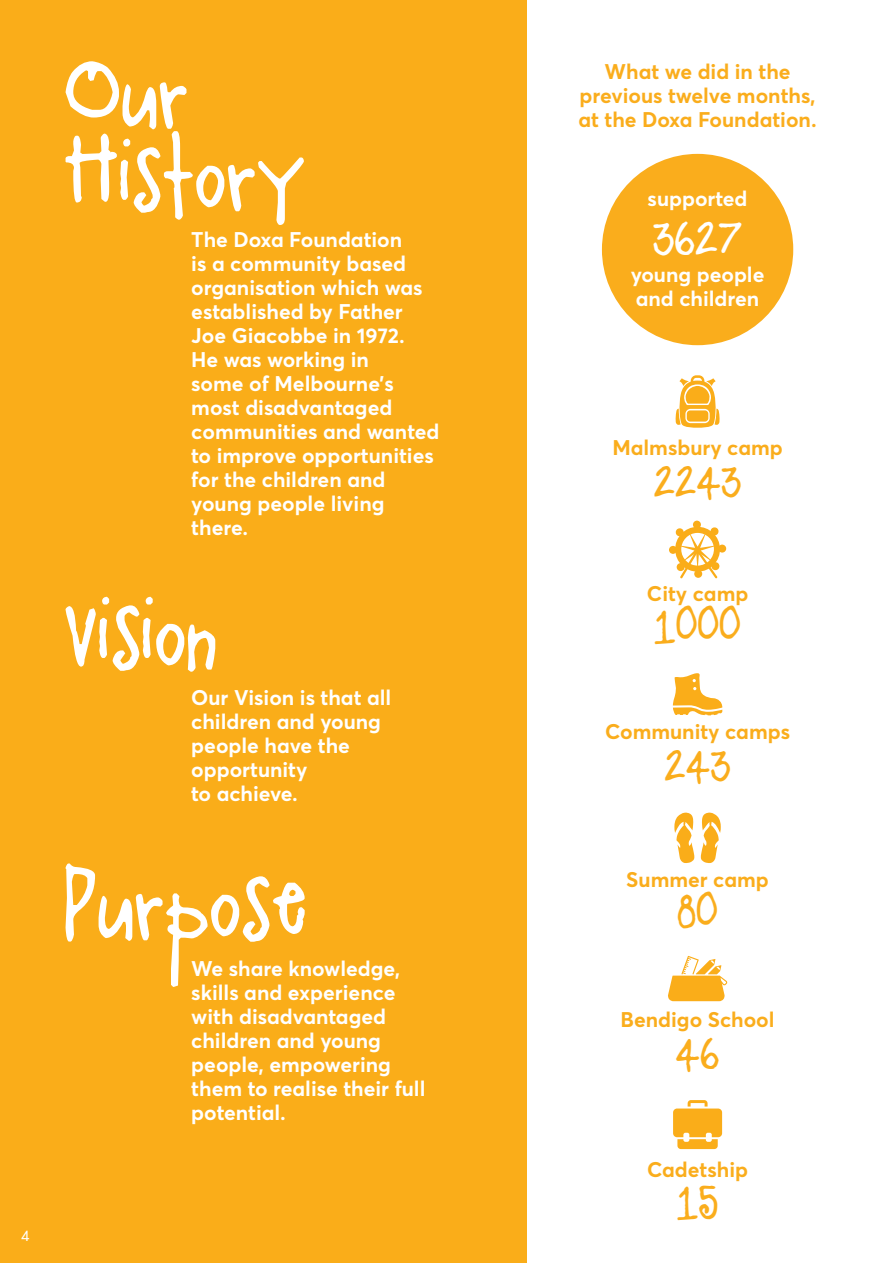
<style>
.page{position:relative;width:893px;height:1263px;background:#fff}
.page>*{position:absolute;margin:0;border:0;box-sizing:border-box;transform-origin:0 0}
.t1{font:90px/82.5px "A Little Pot";color:#fff}
.t2{font:45px "A Little Pot";color:#fff}
.t3{font:42px "A Little Pot";color:#faad1c}
.t4{font:700 21px/24px "Averta Std";color:#fff}
.t5{font:700 21px/24px "Averta Std";color:#faad1c;text-align:center}
.t6{font:15px "Averta Std";color:#fff}
</style>
<div class="page">
<div style="left:0;top:0;width:526px;height:1263px;background:#faad19"></div>
<div style="left:602px;top:154px;width:191px;height:191px;background:#faad1c;border-radius:50%"></div>
<svg style="left:675px;top:375px;width:45px;height:53px"></svg>
<svg style="left:669px;top:521px;width:57px;height:57px"></svg>
<svg style="left:673px;top:673px;width:49px;height:42px"></svg>
<svg style="left:674px;top:812px;width:20px;height:51px"></svg>
<svg style="left:701px;top:812px;width:20px;height:51px"></svg>
<svg style="left:668px;top:956px;width:59px;height:45px"></svg>
<svg style="left:673px;top:1100px;width:49px;height:49px"></svg>
<p class="t1" style="left:64px;top:57px;width:243px">Our<br>History</p>
<p class="t4" style="left:191px;top:227px;width:250px">The Doxa Foundation<br>is a community based organisation which was established by Father<br>Joe Giacobbe in 1972.<br>He was working in<br>some of Melbourne’s most disadvantaged communities and wanted to improve opportunities for the children and young people living there.</p>
<p class="t1" style="left:64px;top:598px;width:155px">Vision</p>
<p class="t4" style="left:191px;top:685px;width:202px">Our Vision is that all children and young people have the opportunity<br>to achieve.</p>
<p class="t1" style="left:64px;top:868px;width:244px">Purpose</p>
<p class="t4" style="left:191px;top:956px;width:236px">We share knowledge, skills and experience with disadvantaged children and young people, empowering them to realise their full potential.</p>
<p class="t6" style="left:21px;top:1226px;width:10px">4</p>
<p class="t5" style="left:578px;top:59px;width:240px">What we did in the previous twelve months, at the Doxa Foundation.</p>
<p class="t4" style="left:648px;top:186px;width:101px">supported</p>
<p class="t2" style="left:653px;top:214px;width:91px">3627</p>
<p class="t4" style="left:631px;top:263px;width:135px">young people and children</p>
<p class="t5" style="left:612px;top:435px;width:172px">Malmsbury camp</p>
<p class="t3" style="left:654px;top:458px;width:89px">2243</p>
<p class="t5" style="left:647px;top:582px;width:103px">City camp</p>
<p class="t3" style="left:654px;top:604px;width:88px">1000</p>
<p class="t5" style="left:605px;top:719px;width:187px">Community camps</p>
<p class="t3" style="left:664px;top:742px;width:68px">243</p>
<p class="t5" style="left:626px;top:867px;width:144px">Summer camp</p>
<p class="t3" style="left:677px;top:890px;width:42px">80</p>
<p class="t5" style="left:621px;top:1007px;width:156px">Bendigo School</p>
<p class="t3" style="left:676px;top:1030px;width:45px">46</p>
<p class="t5" style="left:647px;top:1157px;width:103px">Cadetship</p>
<p class="t3" style="left:677px;top:1180px;width:43px">15</p>
</div>
